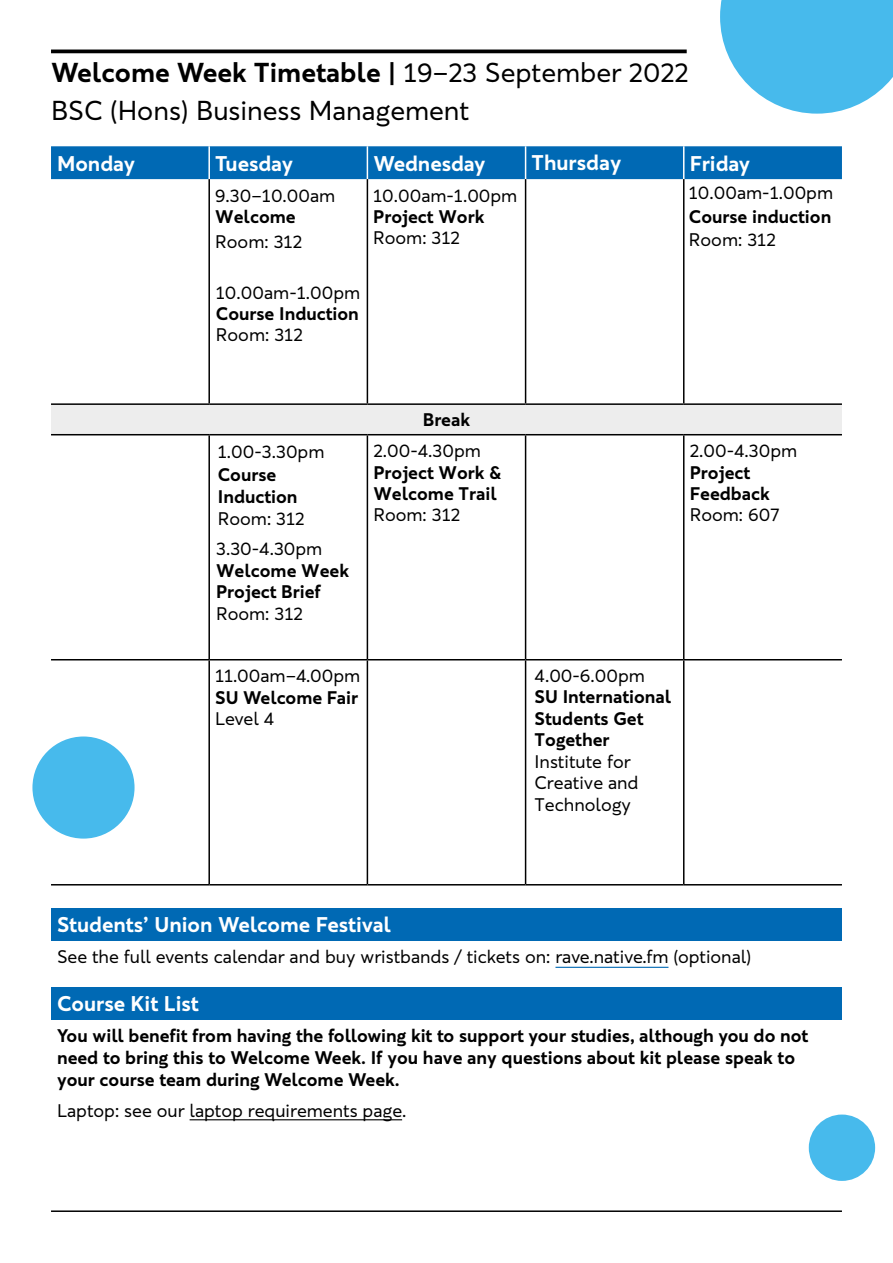
<style>
.page{position:relative;width:893px;height:1263px;background:#fff}
.page>*{position:absolute;margin:0;border:0;box-sizing:border-box;transform-origin:0 0}
.t1{font:27px/38px "Ravensbourne Sans";color:#000}
.t2{font:700 21px "Ravensbourne Sans";color:#fff}
.t3{font:18px/21.5px "Ravensbourne Sans";color:#000}
.t4{font:700 18px/21.5px "Ravensbourne Sans";color:#000}
.s1{font-weight:700}
.s2{font-weight:400}
</style>
<div class="page">
<hr style="left:51px;top:50px;width:636px;height:3px;background:#000">
<div style="left:51px;top:146px;width:791px;height:33px;background:#0069b4"></div>
<div style="left:51px;top:405px;width:791px;height:29px;background:#ededed"></div>
<hr style="left:208px;top:146px;width:2px;height:33px;background:#fff">
<hr style="left:367px;top:146px;width:1px;height:33px;background:#fff">
<hr style="left:525px;top:146px;width:1px;height:33px;background:#fff">
<hr style="left:683px;top:146px;width:1px;height:33px;background:#fff">
<hr style="left:51px;top:403px;width:158px;height:2px;background:#000">
<hr style="left:209px;top:403px;width:158px;height:2px;background:#000">
<hr style="left:367px;top:403px;width:159px;height:2px;background:#000">
<hr style="left:526px;top:403px;width:158px;height:2px;background:#000">
<hr style="left:684px;top:403px;width:158px;height:2px;background:#000">
<hr style="left:51px;top:434px;width:158px;height:1px;background:#000">
<hr style="left:209px;top:434px;width:158px;height:1px;background:#000">
<hr style="left:367px;top:434px;width:159px;height:1px;background:#000">
<hr style="left:526px;top:434px;width:158px;height:1px;background:#000">
<hr style="left:684px;top:434px;width:158px;height:1px;background:#000">
<hr style="left:51px;top:659px;width:158px;height:1px;background:#000">
<hr style="left:209px;top:659px;width:158px;height:1px;background:#000">
<hr style="left:367px;top:659px;width:159px;height:1px;background:#000">
<hr style="left:526px;top:659px;width:158px;height:1px;background:#000">
<hr style="left:684px;top:659px;width:158px;height:1px;background:#000">
<hr style="left:208px;top:179px;width:2px;height:224px;background:#000">
<hr style="left:367px;top:179px;width:1px;height:224px;background:#000">
<hr style="left:525px;top:179px;width:1px;height:224px;background:#000">
<hr style="left:683px;top:179px;width:1px;height:224px;background:#000">
<hr style="left:208px;top:435px;width:2px;height:224px;background:#000">
<hr style="left:367px;top:435px;width:1px;height:224px;background:#000">
<hr style="left:525px;top:435px;width:1px;height:224px;background:#000">
<hr style="left:683px;top:435px;width:1px;height:224px;background:#000">
<hr style="left:208px;top:660px;width:2px;height:224px;background:#000">
<hr style="left:367px;top:660px;width:1px;height:224px;background:#000">
<hr style="left:525px;top:660px;width:1px;height:224px;background:#000">
<hr style="left:683px;top:660px;width:1px;height:224px;background:#000">
<hr style="left:51px;top:884px;width:158px;height:1px;background:#000">
<hr style="left:209px;top:884px;width:158px;height:1px;background:#000">
<hr style="left:367px;top:884px;width:159px;height:1px;background:#000">
<hr style="left:526px;top:884px;width:158px;height:1px;background:#000">
<hr style="left:684px;top:884px;width:158px;height:1px;background:#000">
<div style="left:51px;top:987px;width:791px;height:33px;background:#0069b4"></div>
<hr style="left:51px;top:1210px;width:791px;height:2px;background:#000">
<div style="left:51px;top:908px;width:791px;height:33px;background:#0069b4"></div>
<hr style="left:555px;top:967px;width:113px;height:1px;background:#0069b4">
<div style="left:32px;top:736px;width:103px;height:102px;background:#47baec;border-radius:50%"></div>
<div style="left:809px;top:1114px;width:66px;height:67px;background:#47baec;border-radius:50%"></div>
<svg style="left:720px;top:0;width:173px;height:114px;background:#62c4ee"></svg>
<hr style="left:190px;top:1119px;width:212px;height:1px;background:#000">
<p class="t1" style="left:51px;top:54px;width:639px"><span class="s1">Welcome Week Timetable |</span> 19–23 September 2022<br>BSC (Hons) Business Management</p>
<p class="t2" style="left:57px;top:150px;width:79px">Monday</p>
<p class="t2" style="left:215px;top:150px;width:79px">Tuesday</p>
<p class="t2" style="left:373px;top:150px;width:114px">Wednesday</p>
<p class="t2" style="left:532px;top:149px;width:91px">Thursday</p>
<p class="t2" style="left:690px;top:150px;width:62px">Friday</p>
<p class="t3" style="left:373px;top:185px;width:146px">10.00am-1.00pm<br><span class="s1">Project Work<br></span>Room: 312</p>
<p class="t3" style="left:689px;top:182px;width:146px">10.00am-1.00pm</p>
<p class="t4" style="left:689px;top:206px;width:144px">Course induction</p>
<p class="t3" style="left:689px;top:228px;width:88px">Room: 312</p>
<p class="t3" style="left:215px;top:185px;width:122px">9.30–10.00am</p>
<p class="t4" style="left:215px;top:206px;width:82px">Welcome</p>
<p class="t3" style="left:215px;top:231px;width:88px">Room: 312</p>
<p class="t3" style="left:216px;top:281px;width:146px">10.00am-1.00pm</p>
<p class="t4" style="left:216px;top:303px;width:145px">Course Induction</p>
<p class="t3" style="left:216px;top:324px;width:88px">Room: 312</p>
<p class="t3" style="left:218px;top:441px;width:108px">1.00-3.30pm</p>
<p class="t4" style="left:218px;top:463px;width:81px;line-height:22px">Course<br>Induction</p>
<p class="t3" style="left:216px;top:503px;width:108px;line-height:30.5px">Room: 312<br>3.30-4.30pm</p>
<p class="t4" style="left:216px;top:559px;width:134px">Welcome Week<br>Project Brief</p>
<p class="t3" style="left:216px;top:603px;width:88px">Room: 312</p>
<p class="t4" style="left:423px;top:409px;width:49px">Break</p>
<p class="t4" style="left:373px;top:440px;width:130px"><span class="s2">2.00-4.30pm<br></span>Project Work &amp;<br>Welcome Trail<br><span class="s2">Room: 312</span></p>
<p class="t3" style="left:690px;top:440px;width:109px">2.00-4.30pm<br><span class="s1">Project<br>Feedback<br></span>Room: 607</p>
<p class="t3" style="left:215px;top:665px;width:147px">11.00am–4.00pm<br><span class="s1">SU Welcome Fair<br></span>Level 4</p>
<p class="t3" style="left:535px;top:664px;width:112px">4.00-6.00pm</p>
<p class="t4" style="left:535px;top:686px;width:138px">SU International<br>Students Get<br>Together</p>
<p class="t3" style="left:535px;top:750px;width:105px">Institute for<br>Creative and<br>Technology</p>
<p class="t2" style="left:57px;top:911px;width:336px">Students’ Union Welcome Festival</p>
<p class="t3" style="left:57px;top:946px;width:696px">See the full events calendar and buy wristbands / tickets on: rave.native.fm (optional)</p>
<p class="t2" style="left:57px;top:990px;width:143px">Course Kit List</p>
<p class="t4" style="left:57px;top:1025px;width:753px">You will benefit from having the following kit to support your studies, although you do not need to bring this to Welcome Week. If you have any questions about kit please speak to your course team during Welcome Week.</p>
<p class="t3" style="left:57px;top:1100px;width:351px">Laptop: see our laptop requirements page.</p>
</div>
